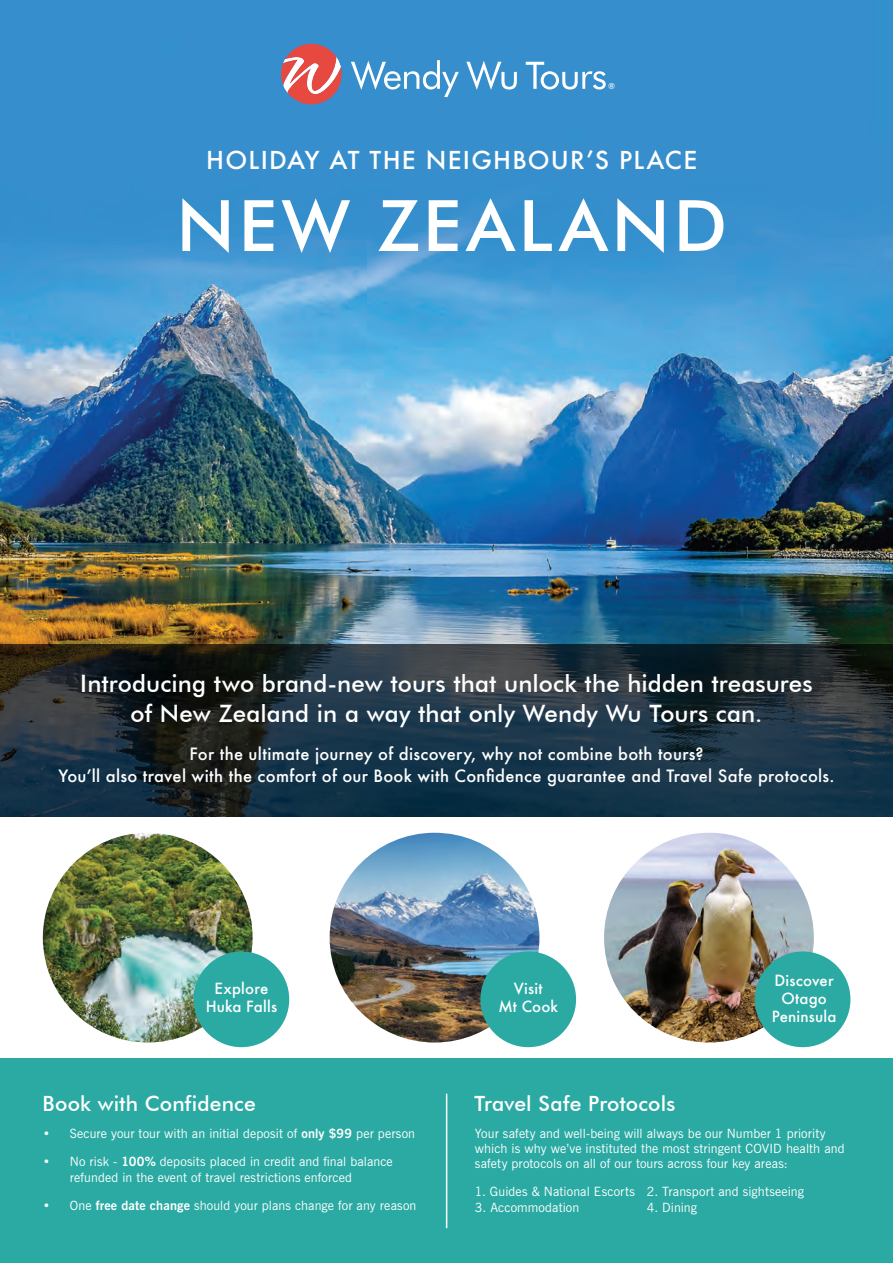
<style>
.page{position:relative;width:893px;height:1263px;background:#fff}
.page>*{position:absolute;margin:0;border:0;box-sizing:border-box;transform-origin:0 0}
._01c_Intro_Copy_Cent{font:500 71.1px "Futura BT";letter-spacing:.055em;color:#fff}
._01c_Intro_Copy_Cent-2{font:500 24px/30px "Futura BT";letter-spacing:.005em;color:#fff;text-align:center}
._01c_Intro_Copy_Cent-3{font:500 24px "Futura";letter-spacing:.05em;color:#fff}
._01c_Intro_Copy_Cent-4{font:500 21px "Futura BT";letter-spacing:.005em;color:#fff}
._01c_Intro_Copy_Cent-5{font:500 16.5px/22.5px "Futura";letter-spacing:.02em;color:#fff;text-align:center}
._01c_Intro_Copy_Cent-6{font:500 15px/18px "Futura";letter-spacing:.015em;color:#fff;text-align:center}
._01c_Intro_Copy_Cent-7{font:12.75px/15.3px "News Gothic BT";letter-spacing:.01em;color:#fff}
.t1{font:500 8.4px "Futura BT";color:#fff}
.s1{font-weight:700}
</style>
<div class="page">
<img style="left:0;top:0;width:893px;height:644px">
<svg style="left:0;top:644px;width:893px;height:172px;background:#1d2f3b"></svg>
<svg style="left:351px;top:60px;width:108px;height:37px"></svg>
<svg style="left:466px;top:61px;width:51px;height:29px"></svg>
<svg style="left:526px;top:62px;width:80px;height:28px"></svg>
<svg style="left:281px;top:44px;width:61px;height:60px"></svg>
<div style="left:0;top:1059px;width:893px;height:204px;background:#2baaa3"></div>
<hr style="left:446px;top:1094px;width:1px;height:134px;background:#fff">
<img style="left:43px;top:833px;width:210px;height:209px;border-radius:105px">
<img style="left:330px;top:833px;width:209px;height:209px;border-radius:105px">
<img style="left:604px;top:833px;width:210px;height:209px;border-radius:105px">
<div style="left:194px;top:951px;width:95px;height:96px;background:#2baaa3;border-radius:50%"></div>
<div style="left:480px;top:951px;width:96px;height:96px;background:#2baaa3;border-radius:50%"></div>
<div style="left:755px;top:951px;width:95px;height:96px;background:#2baaa3;border-radius:50%"></div>
<p class="t1" style="left:608px;top:81px;width:8px">®</p>
<p class="_01c_Intro_Copy_Cent-3" style="left:206px;top:144px;width:492px">HOLIDAY AT THE NEIGHBOUR’S PLACE</p>
<p class="_01c_Intro_Copy_Cent" style="left:176px;top:183px;width:552px">NEW ZEALAND</p>
<p class="_01c_Intro_Copy_Cent-2" style="left:80px;top:668px;width:734px">Introducing two brand-new tours that unlock the hidden treasures of New Zealand in a way that only Wendy Wu Tours can.</p>
<p class="_01c_Intro_Copy_Cent-5" style="left:58px;top:742px;width:778px">For the ultimate journey of discovery, why not combine both tours?<br>You’ll also travel with the comfort of our Book with Confidence guarantee and Travel Safe protocols.</p>
<p class="_01c_Intro_Copy_Cent-6" style="left:214px;top:979px;width:55px">Explore</p>
<p class="_01c_Intro_Copy_Cent-6" style="left:206px;top:997px;width:73px">Huka Falls</p>
<p class="_01c_Intro_Copy_Cent-6" style="left:514px;top:979px;width:30px">Visit</p>
<p class="_01c_Intro_Copy_Cent-6" style="left:498px;top:997px;width:61px">Mt Cook</p>
<p class="_01c_Intro_Copy_Cent-6" style="left:774px;top:971px;width:61px">Discover</p>
<p class="_01c_Intro_Copy_Cent-6" style="left:772px;top:989px;width:66px">Otago<br>Peninsula</p>
<p class="_01c_Intro_Copy_Cent-4" style="left:43px;top:1091px;width:215px">Book with Confidence</p>
<p class="_01c_Intro_Copy_Cent-4" style="left:475px;top:1091px;width:202px">Travel Safe Protocols</p>
<p class="_01c_Intro_Copy_Cent-7" style="left:43px;top:1126px;width:374px">• Secure your tour with an initial deposit of <span class="s1">only $99</span> per person</p>
<p class="_01c_Intro_Copy_Cent-7" style="left:70px;top:1154px;width:324px;text-indent:-27px">• No risk - <span class="s1">100%</span> deposits placed in credit and final balance refunded in the event of travel restrictions enforced</p>
<p class="_01c_Intro_Copy_Cent-7" style="left:43px;top:1197px;width:375px">• One <span class="s1">free date change</span> should your plans change for any reason</p>
<p class="_01c_Intro_Copy_Cent-7" style="left:475px;top:1125px;width:371px">Your safety and well-being will always be our Number 1 priority which is why we’ve instituted the most stringent COVID health and safety protocols on all of our tours across four key areas:</p>
<p class="_01c_Intro_Copy_Cent-7" style="left:475px;top:1184px;width:331px">1. Guides &amp; National Escorts 2. Transport and sightseeing</p>
<p class="_01c_Intro_Copy_Cent-7" style="left:475px;top:1199px;width:106px">3. Accommodation</p>
<p class="_01c_Intro_Copy_Cent-7" style="left:647px;top:1199px;width:52px">4. Dining</p>
</div>
